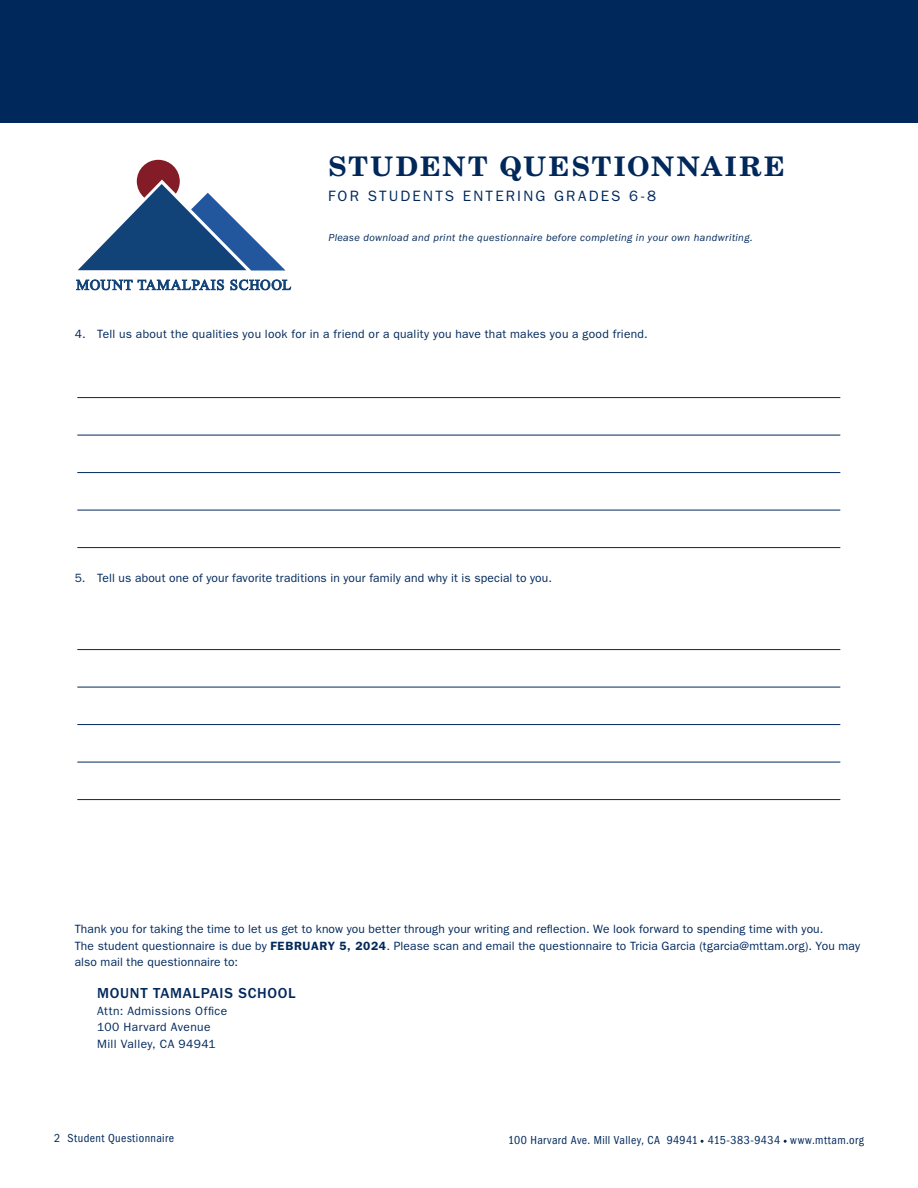
<style>
.page{position:relative;width:918px;height:1188px;background:#fff}
.page>*{position:absolute;margin:0;border:0;box-sizing:border-box;transform-origin:0 0}
.t1{font:700 27px "New Century Schlbk LT Std";letter-spacing:.09em;color:#00285b}
.t2{font:15px "ITC Franklin Gothic Std";letter-spacing:.15em;color:#00285b}
.t3{font:500 15px "ITC Franklin Gothic Std";letter-spacing:.05em;color:#00285b}
.t4{font:12px/16.5px "ITC Franklin Gothic Std";letter-spacing:.015em;color:#00285b}
.t5{font:condensed 12px "ITC Franklin Gothic Std";letter-spacing:.03em;color:#00285b}
.t6{font:italic 10.5px "ITC Franklin Gothic Std";letter-spacing:.03em;color:#00285b}
.s1{font-weight:600}
</style>
<div class="page">
<div style="left:0;top:0;width:918px;height:122px;background:#00285b"></div>
<hr style="left:77px;top:397px;width:763px;height:1px;background:#00285b">
<hr style="left:77px;top:435px;width:763px;height:1px;background:#00285b">
<hr style="left:77px;top:472px;width:763px;height:1px;background:#00285b">
<hr style="left:77px;top:510px;width:763px;height:1px;background:#00285b">
<hr style="left:77px;top:547px;width:763px;height:1px;background:#00285b">
<hr style="left:77px;top:649px;width:763px;height:1px;background:#00285b">
<hr style="left:77px;top:687px;width:763px;height:1px;background:#00285b">
<hr style="left:77px;top:724px;width:763px;height:1px;background:#00285b">
<hr style="left:77px;top:762px;width:763px;height:1px;background:#00285b">
<hr style="left:77px;top:799px;width:763px;height:1px;background:#00285b">
<svg style="left:78px;top:160px;width:208px;height:111px"></svg>
<svg style="left:76px;top:280px;width:56px;height:10px"></svg>
<svg style="left:138px;top:280px;width:86px;height:10px"></svg>
<svg style="left:231px;top:280px;width:60px;height:10px"></svg>
<p class="t1" style="left:328px;top:150px;width:458px">STUDENT QUESTIONNAIRE</p>
<p class="t2" style="left:328px;top:187px;width:330px">FOR STUDENTS ENTERING GRADES 6-8</p>
<p class="t6" style="left:328px;top:232px;width:426px">Please download and print the questionnaire before completing in your own handwriting.</p>
<p class="t4" style="left:75px;top:325px;width:575px">4. Tell us about the qualities you look for in a friend or a quality you have that makes you a good friend.</p>
<p class="t4" style="left:75px;top:570px;width:479px">5. Tell us about one of your favorite traditions in your family and why it is special to you.</p>
<p class="t4" style="left:75px;top:921px;width:787px">Thank you for taking the time to let us get to know you better through your writing and reflection. We look forward to spending time with you.<br>The student questionnaire is due by <span class="s1">FEBRUARY 5, 2024</span>. Please scan and email the questionnaire to Tricia Garcia (tgarcia@mttam.org). You may also mail the questionnaire to:</p>
<p class="t3" style="left:97px;top:985px;width:200px">MOUNT TAMALPAIS SCHOOL</p>
<p class="t4" style="left:97px;top:1002px;width:132px">Attn: Admissions Office<br>100 Harvard Avenue<br>Mill Valley, CA 94941</p>
<p class="t5" style="left:54px;top:1132px;width:122px">2 Student Questionnaire</p>
<p class="t5" style="left:508px;top:1133px;width:357px">100 Harvard Ave. Mill Valley, CA 94941 415-383-9434 www.mttam.org</p>
</div>
